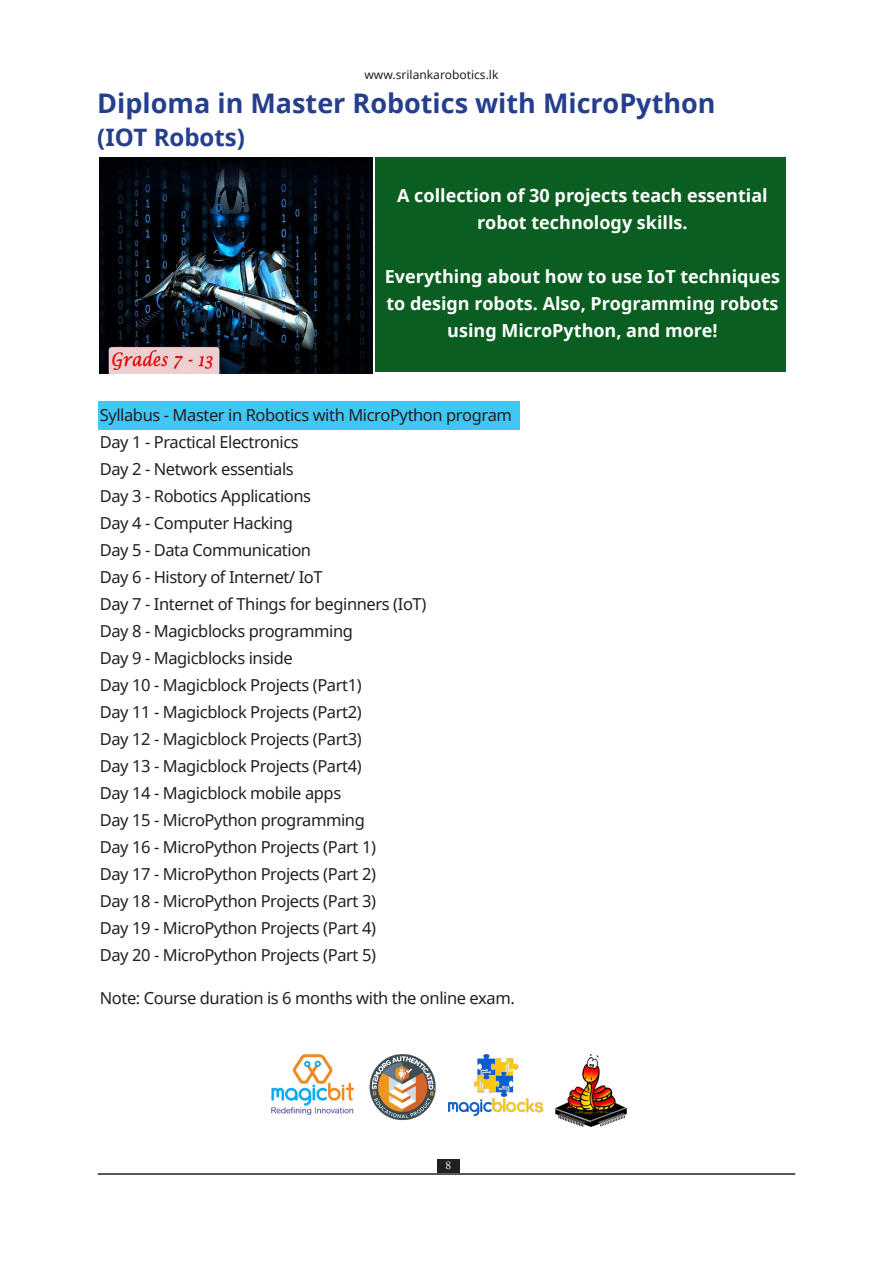
<style>
.page{position:relative;width:893px;height:1263px;background:#fff}
.page>*{position:absolute;margin:0;border:0;box-sizing:border-box;transform-origin:0 0}
.captions{font:700 27px "Noto Sans";color:#253f8e}
.captions-2{font:700 24px "Noto Sans";color:#253f8e}
.captions-3{font:700 18px/27px "Noto Sans";color:#fff;text-align:center}
.captions-4{font:16.5px "Noto Sans";letter-spacing:-.025em;color:#231f20}
.t1{font:13.5px "FM Abhayax";color:#fff}
.t2{font:12px "Noto Sans";color:#231f20}
</style>
<div class="page">
<div style="left:437px;top:1159px;width:23px;height:14px;background:#231f20"></div>
<hr style="left:98px;top:1173px;width:697px;height:2px;background:#231f20">
<div style="left:98px;top:401px;width:422px;height:29px;background:#40c7f4"></div>
<img style="left:100px;top:157px;width:272px;height:216px">
<div style="left:376px;top:157px;width:410px;height:215px;background:#0b5e21"></div>
<img style="left:271px;top:1054px;width:83px;height:62px">
<img style="left:369px;top:1054px;width:67px;height:67px">
<img style="left:449px;top:1054px;width:94px;height:61px">
<img style="left:555px;top:1054px;width:72px;height:73px">
<p class="t2" style="left:364px;top:67px;width:135px">www.srilankarobotics.lk</p>
<p class="captions" style="left:97px;top:84px;width:620px">Diploma in Master Robotics with MicroPython</p>
<p class="captions-2" style="left:97px;top:120px;width:149px">(IOT Robots)</p>
<p class="captions-3" style="left:397px;top:181px;width:372px">A collection of 30 projects teach essential robot technology skills.</p>
<p class="captions-3" style="left:385px;top:262px;width:397px">Everything about how to use IoT techniques to design robots. Also, Programming robots using MicroPython, and more!</p>
<p class="captions-4" style="left:100px;top:403px;width:414px">Syllabus - Master in Robotics with MicroPython program</p>
<p class="captions-4" style="left:100px;top:430px;width:201px">Day 1 - Practical Electronics</p>
<p class="captions-4" style="left:100px;top:457px;width:195px">Day 2 - Network essentials</p>
<p class="captions-4" style="left:100px;top:484px;width:213px">Day 3 - Robotics Applications</p>
<p class="captions-4" style="left:100px;top:511px;width:195px">Day 4 - Computer Hacking</p>
<p class="captions-4" style="left:100px;top:538px;width:213px">Day 5 - Data Communication</p>
<p class="captions-4" style="left:100px;top:565px;width:224px">Day 6 - History of Internet/ IoT</p>
<p class="captions-4" style="left:100px;top:592px;width:328px">Day 7 - Internet of Things for beginners (IoT)</p>
<p class="captions-4" style="left:100px;top:619px;width:255px">Day 8 - Magicblocks programming</p>
<p class="captions-4" style="left:100px;top:646px;width:194px">Day 9 - Magicblocks inside</p>
<p class="captions-4" style="left:100px;top:673px;width:263px">Day 10 - Magicblock Projects (Part1)</p>
<p class="captions-4" style="left:100px;top:700px;width:263px">Day 11 - Magicblock Projects (Part2)</p>
<p class="captions-4" style="left:100px;top:727px;width:263px">Day 12 - Magicblock Projects (Part3)</p>
<p class="captions-4" style="left:100px;top:754px;width:263px">Day 13 - Magicblock Projects (Part4)</p>
<p class="captions-4" style="left:100px;top:781px;width:243px">Day 14 - Magicblock mobile apps</p>
<p class="captions-4" style="left:100px;top:808px;width:267px">Day 15 - MicroPython programming</p>
<p class="captions-4" style="left:100px;top:835px;width:278px">Day 16 - MicroPython Projects (Part 1)</p>
<p class="captions-4" style="left:100px;top:862px;width:278px">Day 17 - MicroPython Projects (Part 2)</p>
<p class="captions-4" style="left:100px;top:889px;width:278px">Day 18 - MicroPython Projects (Part 3)</p>
<p class="captions-4" style="left:100px;top:916px;width:278px">Day 19 - MicroPython Projects (Part 4)</p>
<p class="captions-4" style="left:100px;top:943px;width:278px">Day 20 - MicroPython Projects (Part 5)</p>
<p class="captions-4" style="left:100px;top:987px;width:417px">Note: Course duration is 6 months with the online exam.</p>
<p class="t1" style="left:446px;top:1159px;width:7px">8</p>
</div>
